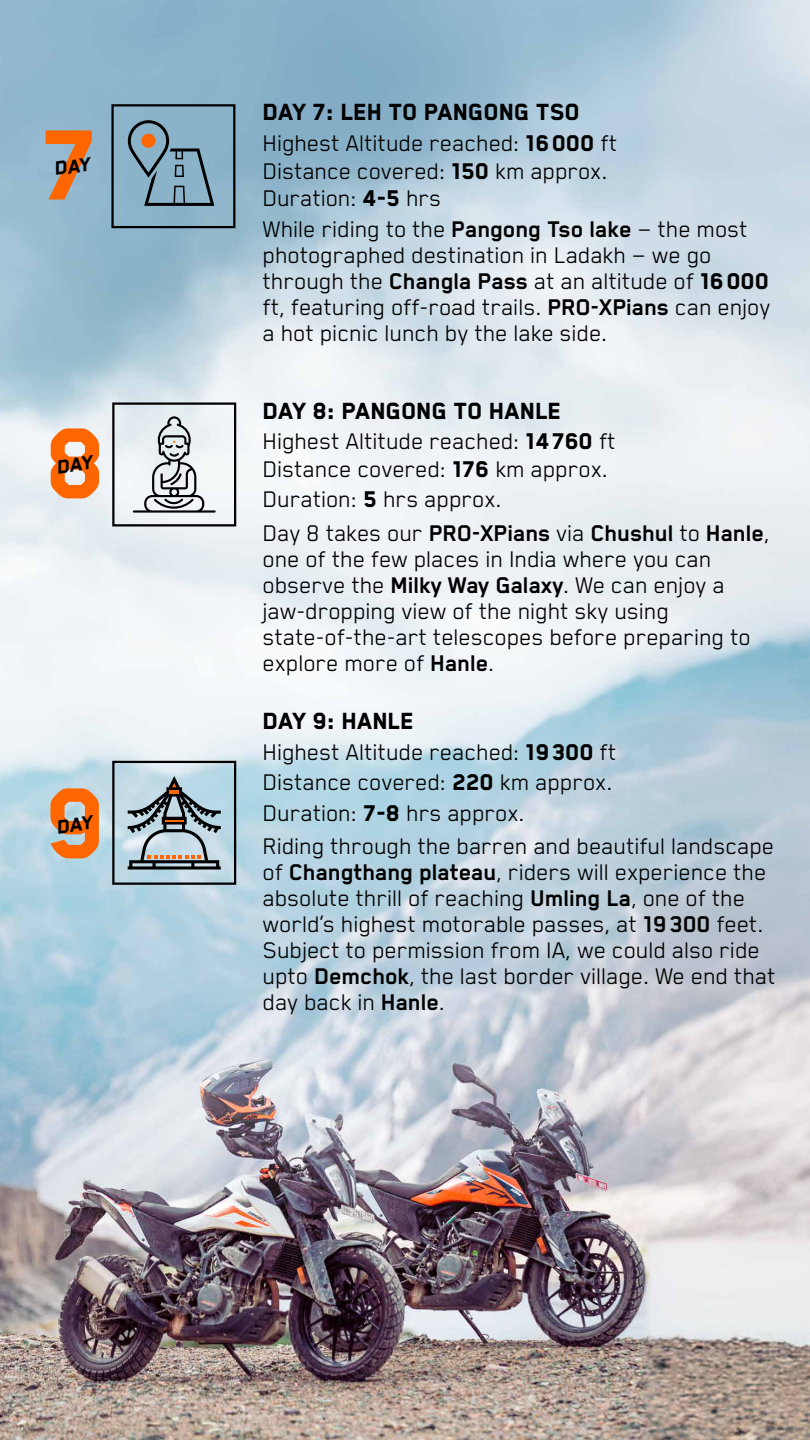
<style>
.page{position:relative;width:810px;height:1440px;background:#fff}
.page>*{position:absolute;margin:0;border:0;box-sizing:border-box;transform-origin:0 0}
.t1{font:800 115.05px "Blender Pro";color:#f60}
.t2{font:800 27px "Blender Pro";color:#000}
.t3{font:26.25px/26px "Blender Pro";color:#000}
.s1{font-weight:800}
.s2{font-weight:700}
</style>
<div class="page">
<img style="left:0;top:0;width:810px;height:1440px">
<svg style="left:111px;top:104px;width:124px;height:124px;background:#7899ab"></svg>
<svg style="left:112px;top:761px;width:124px;height:124px;background:#99aab2"></svg>
<svg style="left:112px;top:402px;width:124px;height:124px"></svg>
<svg style="left:56px;top:157px;width:35px;height:18px"></svg>
<svg style="left:59px;top:455px;width:34px;height:18px"></svg>
<svg style="left:59px;top:815px;width:34px;height:18px"></svg>
<h1 class="t1" style="left:41px;top:106px;width:58px">7</h1>
<h1 class="t1" style="left:44px;top:405px;width:62px">8</h1>
<h1 class="t1" style="left:44px;top:765px;width:62px">9</h1>
<p class="t2" style="left:263px;top:99px;width:319px">DAY 7: LEH TO PANGONG TSO</p>
<p class="t3" style="left:263px;top:129px;width:356px;line-height:27.5px">Highest Altitude reached: <span class="s1">16000</span> ft<br>Distance covered: <span class="s1">150</span> km approx.<br>Duration: <span class="s1">4-5</span> hrs</p>
<p class="t3" style="left:263px;top:215px;width:509px">While riding to the <span class="s2">Pangong Tso lake</span> — the most photographed destination in Ladakh — we go through the <span class="s2">Changla Pass</span> at an altitude of <span class="s1">16000 </span>ft, featuring off-road trails. <span class="s2">PRO-XPians</span> can enjoy a hot picnic lunch by the lake side.</p>
<p class="t2" style="left:263px;top:397px;width:300px">DAY 8: PANGONG TO HANLE</p>
<p class="t3" style="left:263px;top:427px;width:355px;line-height:27.5px">Highest Altitude reached: <span class="s1">14760</span> ft<br>Distance covered: <span class="s1">176</span> km approx.</p>
<p class="t3" style="left:263px;top:482px;width:509px;line-height:33.5px">Duration: <span class="s1">5</span> hrs approx.<br>Day 8 takes our <span class="s2">PRO-XPians</span> via <span class="s2">Chushul</span> to <span class="s2">Hanle</span>,</p>
<p class="t3" style="left:263px;top:546px;width:490px">one of the few places in India where you can observe the <span class="s2">Milky Way Galaxy</span>. We can enjoy a jaw-dropping view of the night sky using state-of-the-art telescopes before preparing to explore more of <span class="s2">Hanle</span>.</p>
<p class="t2" style="left:263px;top:707px;width:153px">DAY 9: HANLE</p>
<p class="t3" style="left:263px;top:736px;width:355px;line-height:30.5px">Highest Altitude reached: <span class="s1">19300</span> ft<br>Distance covered: <span class="s1">220</span> km approx.<br>Duration: <span class="s1">7-8</span> hrs approx.</p>
<p class="t3" style="left:263px;top:833px;width:514px">Riding through the barren and beautiful landscape of <span class="s2">Changthang plateau</span>, riders will experience the absolute thrill of reaching <span class="s2">Umling La</span>, one of the world’s highest motorable passes, at <span class="s2">19300</span> feet.<br>Subject to permission from IA, we could also ride upto <span class="s2">Demchok</span>, the last border village. We end that day back in <span class="s2">Hanle</span>.</p>
</div>
